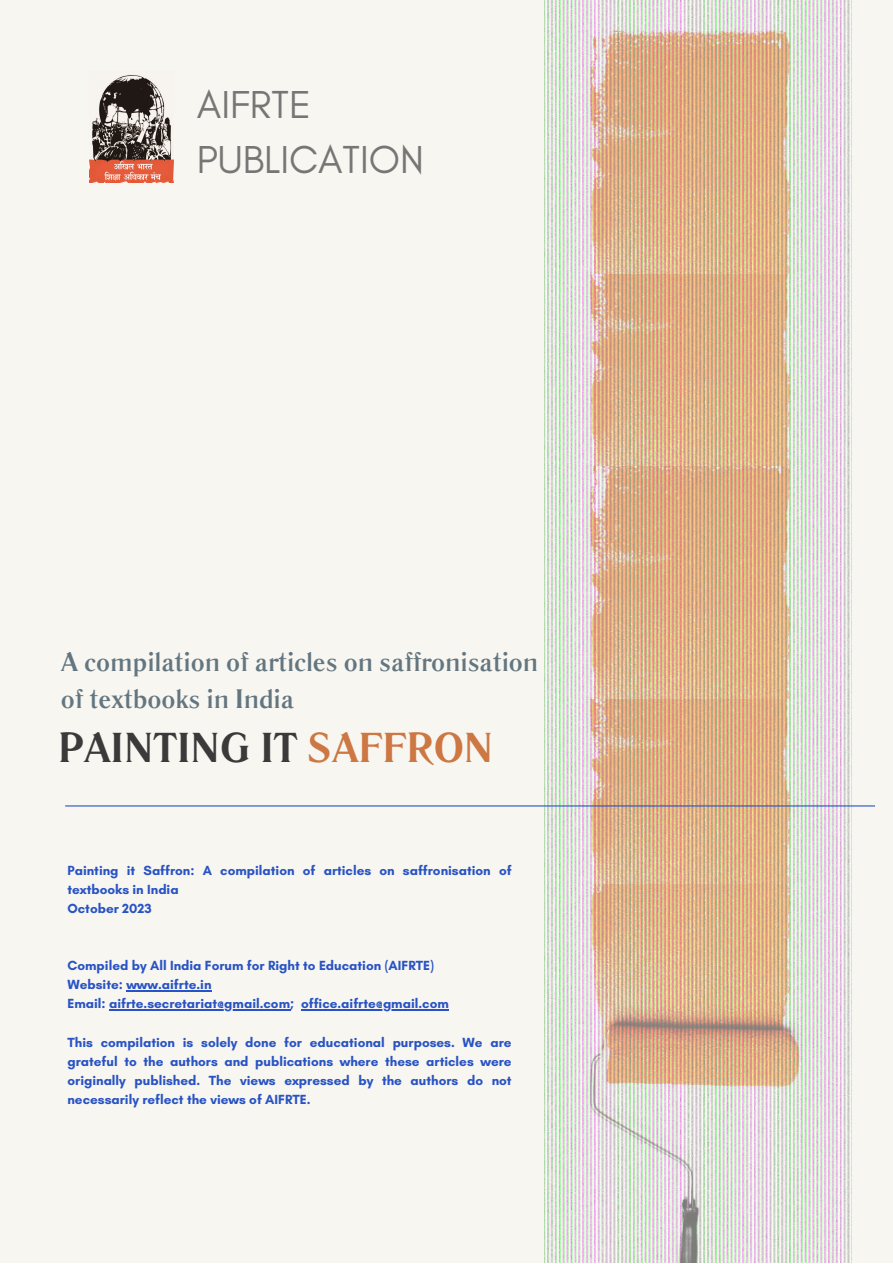
<style>
.page{position:relative;width:893px;height:1264px;background:#fff}
.page>*{position:absolute;margin:0;border:0;box-sizing:border-box;transform-origin:0 0}
.t1{font:700 41.55px "Literaturnaya";color:#3b3939}
.t2{font:39.75px/55.1px "Glacial Indifference";color:#767676}
.t3{font:700 26.55px/37px "Literaturnaya";color:#637680}
.t4{font:700 13.5px/19px "Glacial Indifference";color:#2853c4}
.s1{color:#cd7743}
</style>
<div class="page">
<div style="left:0;top:0;width:892px;height:1262px;background:#f8f6f1"></div>
<img style="left:544px;top:466px;width:306px;height:796px">
<img style="left:544px;top:605px;width:307px;height:278px">
<img style="left:544px;top:273px;width:306px;height:193px">
<img style="left:544px;top:0;width:306px;height:273px">
<hr style="left:65px;top:805px;width:810px;height:1px;background:#2853c4">
<img style="left:89px;top:75px;width:85px;height:107px">
<hr style="left:126px;top:990px;width:85px;height:1px;background:#2853c4">
<hr style="left:109px;top:1009px;width:181px;height:1px;background:#2853c4">
<hr style="left:301px;top:1009px;width:148px;height:1px;background:#2853c4">
<p class="t2" style="left:197px;top:76px;width:228px">AIFRTE<br>PUBLICATION</p>
<p class="t3" style="left:61px;top:643px;width:479px">A compilation of articles on saffronisation of textbooks in India</p>
<p class="t1" style="left:58px;top:723px;width:436px">PAINTING IT <span class="s1">SAFFRON</span></p>
<p class="t4" style="left:67px;top:860px;width:445px">Painting it Saffron: A compilation of articles on saffronisation of textbooks in India</p>
<p class="t4" style="left:67px;top:898px;width:86px">October 2023</p>
<p class="t4" style="left:67px;top:955px;width:368px">Compiled by All India Forum for Right to Education (AIFRTE)</p>
<p class="t4" style="left:67px;top:975px;width:145px">Website: www.aifrte.in</p>
<p class="t4" style="left:67px;top:994px;width:383px">Email: aifrte.secretariat@gmail.com; office.aifrte@gmail.com</p>
<p class="t4" style="left:67px;top:1032px;width:445px;text-align:justify">This compilation is solely done for educational purposes. We are grateful to the authors and publications where these articles were originally published. The views expressed by the authors do not necessarily reflect the views of AIFRTE.</p>
</div>
